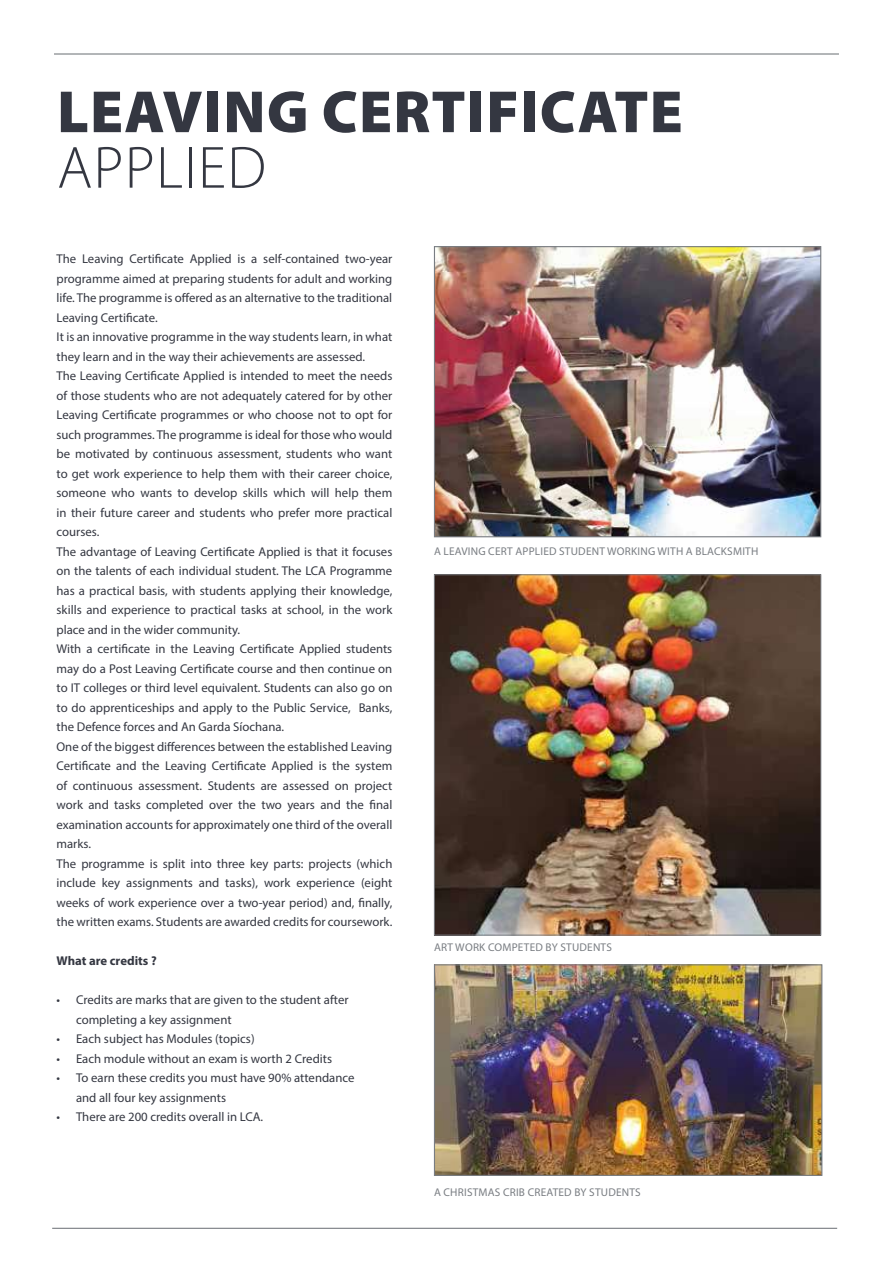
<style>
.page{position:relative;width:893px;height:1263px;background:#fff}
.page>*{position:absolute;margin:0;border:0;box-sizing:border-box;transform-origin:0 0}
.t1{font:900 60px "Myriad Pro";letter-spacing:.02em;color:#343741}
.t2{font:300 60px "Myriad Pro";letter-spacing:.02em;color:#343741}
.t3{font:12.75px/19.5px "Myriad Pro";color:#343741}
.t4{font:700 12.75px "Myriad Pro";color:#343741}
.t5{font:11.25px "Myriad Pro";letter-spacing:.02em;color:#797d82}
</style>
<div class="page">
<hr style="left:54px;top:53px;width:785px;height:2px;background:#797d82">
<img style="left:436px;top:248px;width:383px;height:287px">
<div style="left:434px;top:246px;width:387px;height:291px;border:1px solid #797d82"></div>
<img style="left:436px;top:576px;width:383px;height:357px">
<div style="left:434px;top:574px;width:387px;height:361px;border:1px solid #797d82"></div>
<img style="left:436px;top:966px;width:384px;height:208px">
<div style="left:434px;top:964px;width:388px;height:212px;border:1px solid #797d82"></div>
<hr style="left:52px;top:1228px;width:785px;height:1px;background:#797d82">
<h1 class="t1" style="left:57px;top:72px;width:627px">LEAVING CERTIFICATE</h1>
<h1 class="t2" style="left:57px;top:132px;width:210px">APPLIED</h1>
<p class="t3" style="left:57px;top:249px;width:337px">The Leaving Certificate Applied is a self-contained two-year programme aimed at preparing students for adult and working life. The programme is offered as an alternative to the traditional Leaving Certificate.<br>It is an innovative programme in the way students learn, in what they learn and in the way their achievements are assessed.<br>The Leaving Certificate Applied is intended to meet the needs of those students who are not adequately catered for by other Leaving Certificate programmes or who choose not to opt for such programmes. The programme is ideal for those who would be motivated by continuous assessment, students who want to get work experience to help them with their career choice, someone who wants to develop skills which will help them in their future career and students who prefer more practical courses.<br>The advantage of Leaving Certificate Applied is that it focuses on the talents of each individual student. The LCA Programme has a practical basis, with students applying their knowledge, skills and experience to practical tasks at school, in the work place and in the wider community.<br>With a certificate in the Leaving Certificate Applied students may do a Post Leaving Certificate course and then continue on to IT colleges or third level equivalent. Students can also go on to do apprenticeships and apply to the Public Service, Banks, the Defence forces and An Garda Síochana.<br>One of the biggest differences between the established Leaving Certificate and the Leaving Certificate Applied is the system of continuous assessment. Students are assessed on project work and tasks completed over the two years and the final examination accounts for approximately one third of the overall marks.<br>The programme is split into three key parts: projects (which include key assignments and tasks), work experience (eight weeks of work experience over a two-year period) and, finally, the written exams. Students are awarded credits for coursework.</p>
<p class="t4" style="left:57px;top:952px;width:102px">What are credits ?</p>
<p class="t3" style="left:76px;top:990px;width:274px;text-indent:-19px">• Credits are marks that are given to the student after completing a key assignment</p>
<p class="t3" style="left:57px;top:1029px;width:200px">• Each subject has Modules (topics)</p>
<p class="t3" style="left:57px;top:1048px;width:277px">• Each module without an exam is worth 2 Credits</p>
<p class="t3" style="left:76px;top:1068px;width:280px;text-indent:-19px">• To earn these credits you must have 90% attendance and all four key assignments</p>
<p class="t3" style="left:57px;top:1107px;width:208px">• There are 200 credits overall in LCA.</p>
<p class="t5" style="left:434px;top:544px;width:326px">A LEAVING CERT APPLIED STUDENT WORKING WITH A BLACKSMITH</p>
<p class="t5" style="left:434px;top:940px;width:179px">ART WORK COMPETED BY STUDENTS</p>
<p class="t5" style="left:434px;top:1185px;width:208px">A CHRISTMAS CRIB CREATED BY STUDENTS</p>
</div>
